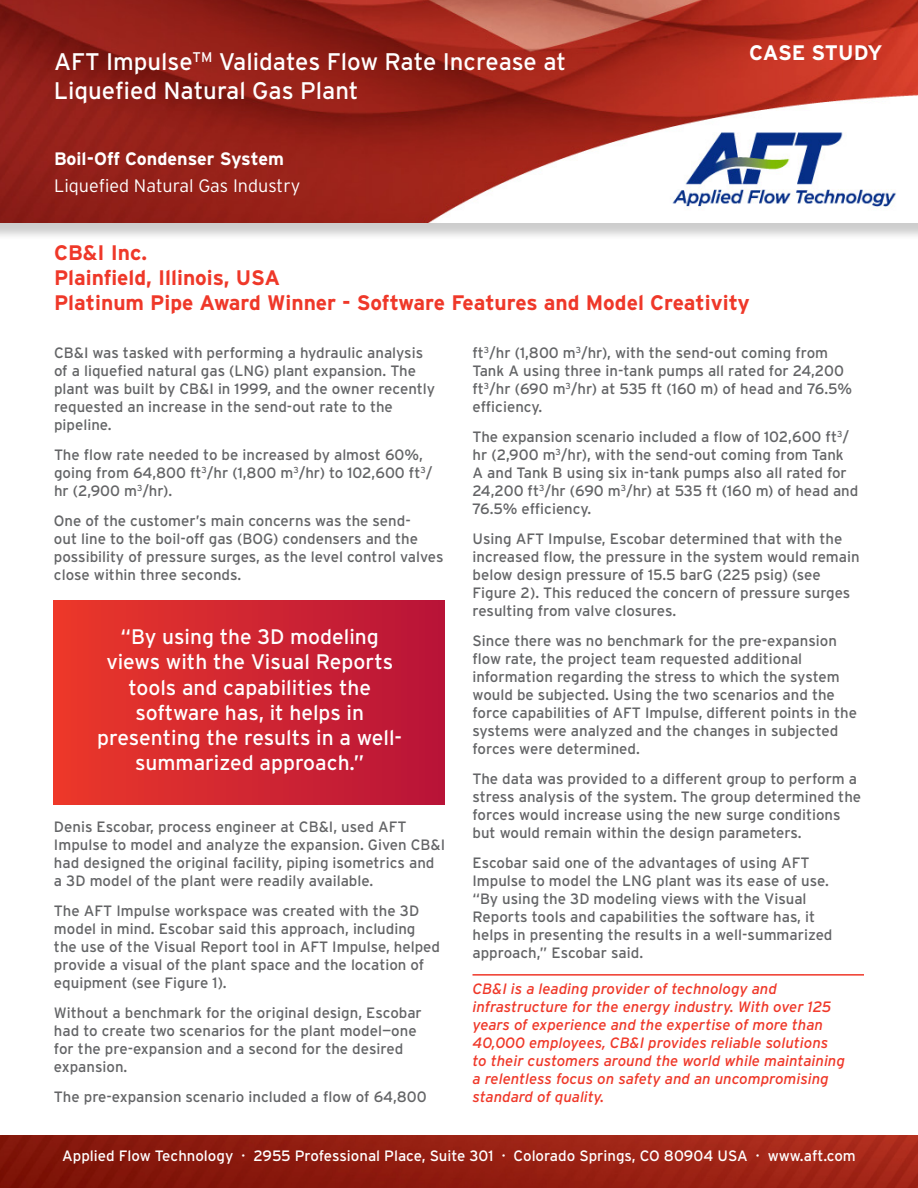
<style>
.page{position:relative;width:918px;height:1188px;background:#fff}
.page>*{position:absolute;margin:0;border:0;box-sizing:border-box;transform-origin:0 0}
.t1{font:24px/28.8px "Interstate";color:#fff}
.t2{font:21px/25.2px "Interstate";color:#fff;text-align:center}
.t3{font:700 21px/25.2px "Interstate";color:#ef3829}
.t4{font:700 21px "Interstate";letter-spacing:-.015em;color:#fff}
.t5{font:300 18px "Interstate";color:#fff}
.t6{font:700 18px "Interstate";color:#fff}
.t7{font:15px/18px "Interstate";color:#636466}
.t8{font:italic 15px/18px "Interstate";color:#ef3829}
.t9{font:15px "Interstate";color:#fff}
</style>
<div class="page">
<div style="left:0;top:0;width:918px;height:241px;background:#000;opacity:.2"></div>
<img style="left:0;top:0;width:918px;height:222px">
<img style="left:0;top:1135px;width:918px;height:53px">
<hr style="left:472px;top:974px;width:392px;height:2px;background:#ef3829">
<div style="left:53px;top:600px;width:392px;height:205px;background:linear-gradient(to right,#eb382a,#b71439)"></div>
<h1 class="t1" style="left:54px;top:47px;width:514px">AFT Impulse<sup>TM</sup> Validates Flow Rate Increase at<br>Liquefied Natural Gas Plant</h1>
<p class="t6" style="left:54px;top:147px;width:231px">Boil-Off Condenser System</p>
<p class="t5" style="left:54px;top:174px;width:248px">Liquefied Natural Gas Industry</p>
<h2 class="t4" style="left:749px;top:39px;width:135px">CASE STUDY</h2>
<h2 class="t3" style="left:54px;top:240px;width:697px">CB&amp;I Inc.<br>Plainfield, Illinois, USA<br>Platinum Pipe Award Winner - Software Features and Model Creativity</h2>
<p class="t7" style="left:54px;top:343px;width:383px">CB&amp;I was tasked with performing a hydraulic analysis of a liquefied natural gas (LNG) plant expansion. The plant was built by CB&amp;I in 1999, and the owner recently requested an increase in the send-out rate to the pipeline.</p>
<p class="t7" style="left:54px;top:445px;width:380px">The flow rate needed to be increased by almost 60%, going from 64,800 ft<sup>3</sup>/hr (1,800 m<sup>3</sup>/hr) to 102,600 ft<sup>3</sup>/ hr (2,900 m<sup>3</sup>/hr).</p>
<p class="t7" style="left:54px;top:511px;width:391px">One of the customer’s main concerns was the send-<br>out line to the boil-off gas (BOG) condensers and the possibility of pressure surges, as the level control valves close within three seconds.</p>
<p class="t7" style="left:472px;top:343px;width:381px">ft<sup>3</sup>/hr (1,800 m<sup>3</sup>/hr), with the send-out coming from Tank A using three in-tank pumps all rated for 24,200 ft<sup>3</sup>/hr (690 m<sup>3</sup>/hr) at 535 ft (160 m) of head and 76.5% efficiency.</p>
<p class="t7" style="left:472px;top:427px;width:387px">The expansion scenario included a flow of 102,600 ft<sup>3</sup>/ hr (2,900 m<sup>3</sup>/hr), with the send-out coming from Tank<br>A and Tank B using six in-tank pumps also all rated for 24,200 ft<sup>3</sup>/hr (690 m<sup>3</sup>/hr) at 535 ft (160 m) of head and 76.5% efficiency.</p>
<p class="t7" style="left:473px;top:529px;width:389px">Using AFT Impulse, Escobar determined that with the increased flow, the pressure in the system would remain below design pressure of 15.5 barG (225 psig) (see Figure 2). This reduced the concern of pressure surges resulting from valve closures.</p>
<p class="t7" style="left:473px;top:631px;width:386px">Since there was no benchmark for the pre-expansion flow rate, the project team requested additional information regarding the stress to which the system would be subjected. Using the two scenarios and the force capabilities of AFT Impulse, different points in the systems were analyzed and the changes in subjected forces were determined.</p>
<p class="t7" style="left:473px;top:769px;width:390px">The data was provided to a different group to perform a stress analysis of the system. The group determined the forces would increase using the new surge conditions but would remain within the design parameters.</p>
<p class="t7" style="left:473px;top:853px;width:362px">Escobar said one of the advantages of using AFT Impulse to model the LNG plant was its ease of use. “By using the 3D modeling views with the Visual Reports tools and capabilities the software has, it helps in presenting the results in a well-summarized approach,” Escobar said.</p>
<p class="t8" style="left:472px;top:979px;width:374px">CB&amp;I is a leading provider of technology and infrastructure for the energy industry. With over 125 years of experience and the expertise of more than 40,000 employees, CB&amp;I provides reliable solutions to their customers around the world while maintaining a relentless focus on safety and an uncompromising standard of quality.</p>
<h2 class="t2" style="left:97px;top:624px;width:306px">“By using the 3D modeling views with the Visual Reports tools and capabilities the software has, it helps in presenting the results in a well&shy;summarized approach.”</h2>
<p class="t7" style="left:54px;top:817px;width:393px">Denis Escobar, process engineer at CB&amp;I, used AFT Impulse to model and analyze the expansion. Given CB&amp;I had designed the original facility, piping isometrics and a 3D model of the plant were readily available.</p>
<p class="t7" style="left:54px;top:901px;width:388px">The AFT Impulse workspace was created with the 3D model in mind. Escobar said this approach, including the use of the Visual Report tool in AFT Impulse, helped provide a visual of the plant space and the location of equipment (see Figure 1).</p>
<p class="t7" style="left:54px;top:1003px;width:369px">Without a benchmark for the original design, Escobar had to create two scenarios for the plant model—one for the pre-expansion and a second for the desired expansion.</p>
<p class="t7" style="left:54px;top:1087px;width:374px">The pre-expansion scenario included a flow of 64,800</p>
<p class="t9" style="left:62px;top:1146px;width:795px">Applied Flow Technology · 2955 Professional Place, Suite 301 · Colorado Springs, CO 80904 USA · www.aft.com</p>
</div>
